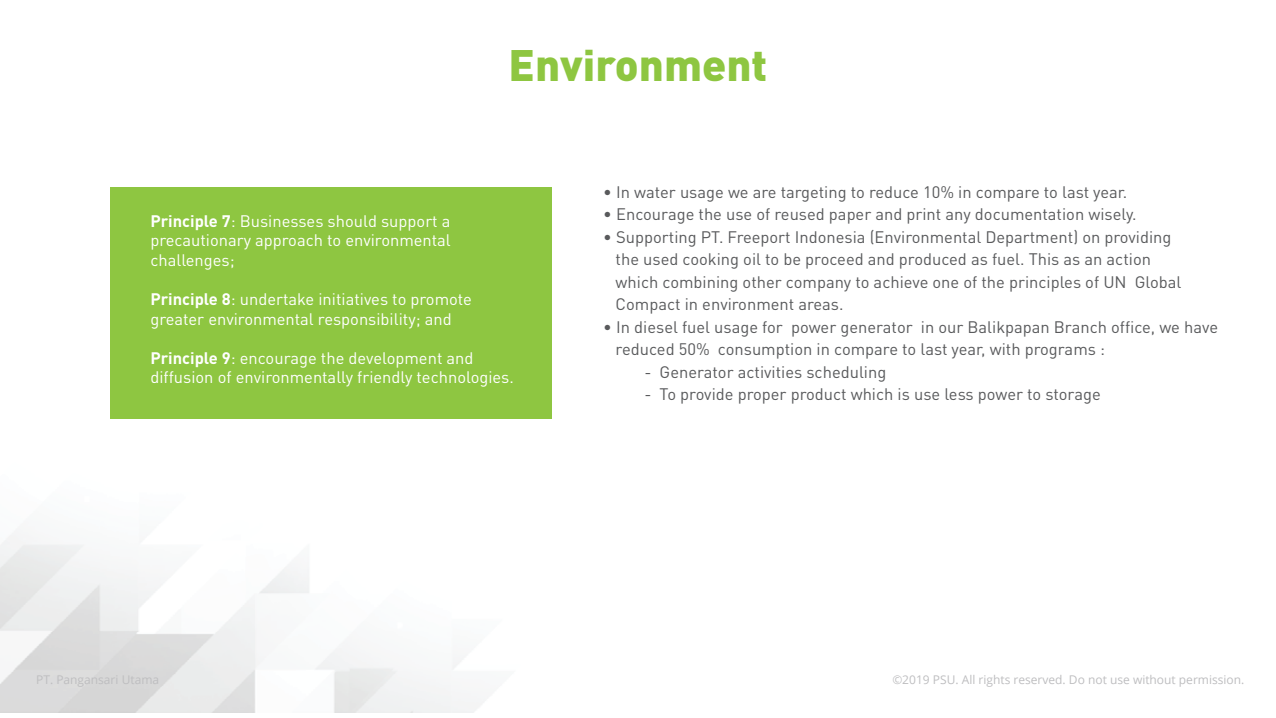
<style>
.page{position:relative;width:1276px;height:718px;background:#fff}
.page>*{position:absolute;margin:0;border:0;box-sizing:border-box;transform-origin:0 0}
.t1{font:900 43.5px "DIN Pro";color:#8ec641}
.t2{font:16.5px/22.5px "DIN Pro";color:#595a5c}
.t3{font:16.5px/19.5px "DIN Pro";color:#fff}
.t4{font:12px "Open Sans";color:#bebec0}
.s1{font-weight:700}
</style>
<div class="page">
<img style="left:0;top:187px;width:552px;height:525px">
<div style="left:110px;top:187px;width:441px;height:232px;background:#8ec641"></div>
<h1 class="t1" style="left:508px;top:36px;width:260px">Environment</h1>
<p class="t3" style="left:150px;top:210px;width:302px;text-align:justify"><span class="s1">Principle 7</span>: Businesses should support a precautionary approach to environmental challenges;</p>
<p class="t3" style="left:150px;top:289px;width:323px"><span class="s1">Principle 8</span>: undertake initiatives to promote greater environmental responsibility; and</p>
<p class="t3" style="left:150px;top:347px;width:365px"><span class="s1">Principle 9</span>: encourage the development and diffusion of environmentally friendly technologies.</p>
<p class="t2" style="left:603px;top:180px;width:525px">• In water usage we are targeting to reduce 10% in compare to last year.</p>
<p class="t2" style="left:603px;top:202px;width:535px">• Encourage the use of reused paper and print any documentation wisely.</p>
<p class="t2" style="left:615px;top:225px;width:567px;text-indent:-12px">• Supporting PT. Freeport Indonesia (Environmental Department) on providing the used cooking oil to be proceed and produced as fuel. This as an action which combining other company to achieve one of the principles of UN Global Compact in environment areas.</p>
<p class="t2" style="left:615px;top:315px;width:604px;text-indent:-12px">• In diesel fuel usage for power generator in our Balikpapan Branch office, we have reduced 50% consumption in compare to last year, with programs :</p>
<p class="t2" style="left:644px;top:360px;width:243px">- Generator activities scheduling</p>
<p class="t2" style="left:644px;top:382px;width:458px">- To provide proper product which is use less power to storage</p>
<p class="t4" style="left:36px;top:671px;width:124px">PT. Pangansari Utama</p>
<p class="t4" style="left:892px;top:671px;width:354px">©2019 PSU. All rights reserved. Do not use without permission.</p>
</div>
